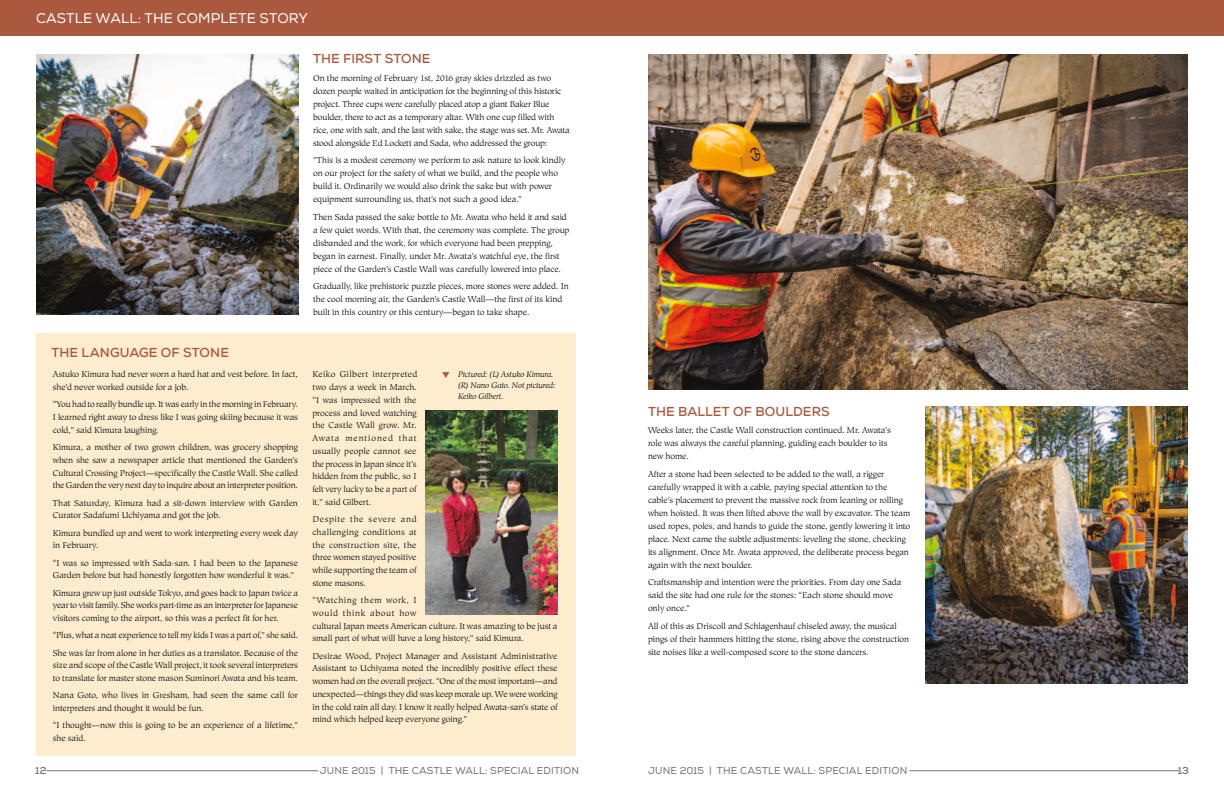
<style>
.page{position:relative;width:1224px;height:792px;background:#fff}
.page>*{position:absolute;margin:0;border:0;box-sizing:border-box;transform-origin:0 0}
.t1{font:14px "Nexa";letter-spacing:.015em;color:#fff}
.t2{font:700 13px "Nexa";letter-spacing:.01em;color:#aa593e}
.t3{font:10px "Nexa";letter-spacing:.015em;color:#6f7070}
.t4{font:700 10px "Nexa";color:#6f7070}
.t5{font:8.5px/13px "Hiroshige";letter-spacing:-.01em;color:#1c1b1a}
.t6{font:italic 8px/11px "Hiroshige";letter-spacing:-.02em;color:#1c1b1a}
</style>
<div class="page">
<hr style="left:46px;top:771px;width:272px;height:1px;background:#6f7070">
<hr style="left:909px;top:771px;width:270px;height:1px;background:#6f7070">
<div style="left:0;top:0;width:1224px;height:36px;background:#aa593e"></div>
<div style="left:36px;top:333px;width:540px;height:423px;background:#fdeccd"></div>
<img style="left:36px;top:54px;width:263px;height:261px">
<img style="left:426px;top:410px;width:132px;height:205px">
<img style="left:648px;top:54px;width:540px;height:336px">
<img style="left:925px;top:407px;width:263px;height:277px">
<h1 class="t1" style="left:36px;top:10px;width:273px">CASTLE WALL: THE COMPLETE STORY</h1>
<h2 class="t2" style="left:51px;top:344px;width:69px">THE LANGUAG</h2>
<h2 class="t2" style="left:149px;top:344px;width:82px">E OF STONE</h2>
<p class="t5" style="left:53px;top:368px;width:247px">Astuko Kimura had never worn a hard hat and vest before. In fact, she’d never worked outside for a job.</p>
<p class="t5" style="left:53px;top:398px;width:247px;line-height:12.7px;text-align:justify">“You had to really bundle up. It was early in the morning in February.<br>I learned right away to dress like I was going skiing because it was cold,” said Kimura laughing.</p>
<p class="t5" style="left:53px;top:441px;width:247px;text-align:justify">Kimura, a mother of two grown children, was grocery shopping when she saw a newspaper article that mentioned the Garden’s Cultural Crossing Project—specifically the Castle Wall. She called the Garden the very next day to inquire about an interpreter position.</p>
<p class="t5" style="left:53px;top:496px;width:247px">That Saturday, Kimura had a sit-down interview with Garden<br>Curator Sadafumi Uchiyama and got the job.</p>
<p class="t5" style="left:53px;top:526px;width:247px;line-height:12.7px">Kimura bundled up and went to work interpreting every week day in February.</p>
<p class="t5" style="left:53px;top:556px;width:247px">“I was so impressed with Sada-san. I had been to the Japanese<br>Garden before but had honestly forgotten how wonderful it was.”</p>
<p class="t5" style="left:53px;top:586px;width:247px;text-align:justify">Kimura grew up just outside Tokyo, and goes back to Japan twice a year to visit family. She works part-time as an interpreter for Japanese visitors coming to the airport, so this was a perfect fit for her.</p>
<p class="t5" style="left:53px;top:627px;width:247px;line-height:17.2px">“Plus, what a neat experience to tell my kids I was a part of,” she said.<br>She was far from alone in her duties as a translator. Because of the</p>
<p class="t5" style="left:53px;top:659px;width:247px">size and scope of the Castle Wall project, it took several interpreters to translate for master stone mason Suminori Awata and his team.</p>
<p class="t5" style="left:53px;top:689px;width:247px">Nana Goto, who lives in Gresham, had seen the same call for interpreters and thought it would be fun.</p>
<p class="t5" style="left:53px;top:719px;width:247px">“I thought—now this is going to be an experience of a lifetime,” she said.</p>
<h2 class="t2" style="left:313px;top:50px;width:119px">TH E FIRST STONE</h2>
<p class="t5" style="left:313px;top:71px;width:258px">On the morning of February 1st, 2016 gray skies drizzled as two dozen people waited in anticipation for the beginning of this historic project. Three cups were carefully placed atop a giant Baker Blue boulder, there to act as a temporary altar. With one cup filled with rice, one with salt, and the last with sake, the stage was set. Mr. Awata stood alongside Ed Lockett and Sada, who addressed the group:</p>
<p class="t5" style="left:313px;top:154px;width:254px">“This is a modest ceremony we perform to ask nature to look kindly on our project for the safety of what we build, and the people who build it. Ordinarily we would also drink the sake but with power equipment surrounding us, that’s not such a good idea.”</p>
<p class="t5" style="left:313px;top:210px;width:258px">Then Sada passed the sake bottle to Mr. Awata who held it and said a few quiet words. With that, the ceremony was complete. The group disbanded and the work, for which everyone had been prepping, began in earnest. Finally, under Mr. Awata’s watchful eye, the first piece of the Garden’s Castle Wall was carefully lowered into place.</p>
<p class="t5" style="left:313px;top:280px;width:257px">Gradually, like prehistoric puzzle pieces, more stones were added. In the cool morning air, the Garden’s Castle Wall—the first of its kind built in this country or this century—began to take shape.</p>
<p class="t5" style="left:312px;top:368px;width:107px;text-align:justify">Keiko Gilbert interpreted two days a week in March. “I was impressed with the process and loved watching the Castle Wall grow. Mr.<br>Awata mentioned that usually people cannot see the process in Japan since it’s hidden from the public, so I felt very lucky to be a part of it,” said Gilbert.</p>
<p class="t5" style="left:312px;top:513px;width:106px;line-height:12.7px;text-align:justify">Despite the severe and challenging conditions at the construction site, the three women stayed positive while supporting the team of stone masons.</p>
<p class="t5" style="left:312px;top:594px;width:247px">“Watching them work, I<br>would think about how<br>cultural Japan meets American culture. It was amazing to be just a small part of what will have a long history,” said Kimura.</p>
<p class="t5" style="left:312px;top:649px;width:247px;line-height:12.7px;text-align:justify">Desirae Wood, Project Manager and Assistant Administrative Assistant to Uchiyama noted the incredibly positive effect these women had on the overall project. “One of the most important—and unexpected—things they did was keep morale up. We were working in the cold rain all day. I know it really helped Awata-san’s state of mind which helped keep everyone going.”</p>
<p class="t6" style="left:458px;top:369px;width:99px">Pictured: (L) Astuko Kimura. (R) Nano Gato. Not pictured:<br>Keiko Gilbert.</p>
<h2 class="t2" style="left:648px;top:403px;width:49px">TH E BALL</h2>
<h2 class="t2" style="left:713px;top:403px;width:62px">ET OF BOUL</h2>
<h2 class="t2" style="left:793px;top:403px;width:38px">DERS</h2>
<p class="t5" style="left:648px;top:424px;width:244px">Weeks later, the Castle Wall construction continued. Mr. Awata’s role was always the careful planning, guiding each boulder to its new home.</p>
<p class="t5" style="left:648px;top:468px;width:264px">After a stone had been selected to be added to the wall, a rigger carefully wrapped it with a cable, paying special attention to the cable’s placement to prevent the massive rock from leaning or rolling when hoisted. It was then lifted above the wall by excavator. The team used ropes, poles, and hands to guide the stone, gently lowering it into place. Next came the subtle adjustments: leveling the stone, checking its alignment. Once Mr. Awata approved, the deliberate process began again with the next boulder.</p>
<p class="t5" style="left:648px;top:576px;width:255px">Craftsmanship and intention were the priorities. From day one Sada said the site had one rule for the stones: “Each stone should move only once.”</p>
<p class="t5" style="left:648px;top:620px;width:263px">All of this as Driscoll and Schlagenhauf chiseled away, the musical pings of their hammers hitting the stone, rising above the construction site noises like a well-composed score to the stone dancers.</p>
<p class="t4" style="left:35px;top:764px;width:13px">12</p>
<p class="t3" style="left:320px;top:764px;width:261px">JUNE 2015 | THE CASTLE WALL: SPECIAL EDITION</p>
<p class="t3" style="left:648px;top:764px;width:261px">JUNE 2015 | THE CASTLE WALL: SPECIAL EDITION</p>
<p class="t4" style="left:1178px;top:764px;width:13px">13</p>
</div>
